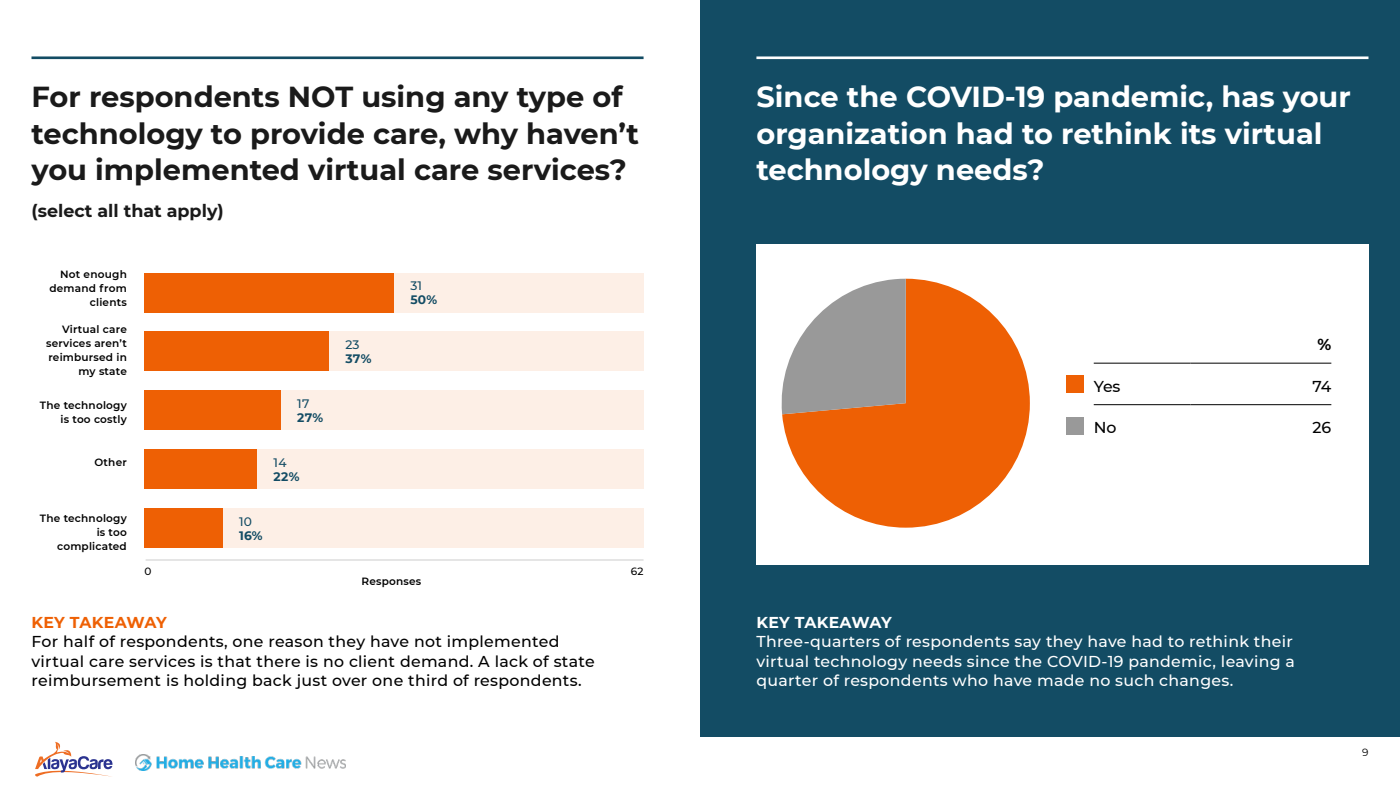
<style>
.page{position:relative;width:1400px;height:788px;background:#fff}
.page>*{position:absolute;margin:0;border:0;box-sizing:border-box;transform-origin:0 0}
.t1{font:700 28.88px/36.8px "Montserrat";color:#1a1a1a}
.t2{font:700 28.88px/36.8px "Montserrat";color:#fff}
.t3{font:700 17.5px "Montserrat";color:#1a1a1a}
.t4{font:500 15.75px/19.2px "Montserrat";letter-spacing:.02em;color:#000}
.t5{font:500 15.75px/19.2px "Montserrat";letter-spacing:.02em;color:#fff}
.t6{font:700 15.75px "Montserrat";letter-spacing:.015em;color:#ee6004}
.t7{font:700 15.75px "Montserrat";letter-spacing:.015em;color:#fff}
.t8{font:700 15.75px "Montserrat";color:#000}
.t9{font:700 12.25px "Montserrat";letter-spacing:.02em;color:#134c64}
.t10{font:500 12.25px "Montserrat";letter-spacing:.02em;color:#134c64}
.t11{font:600 10.5px/14px "Montserrat";letter-spacing:.02em;color:#000;text-align:right}
.t12{font:500 10.5px "Montserrat";color:#000}
.t13{font:10.5px "Montserrat";color:#000}
</style>
<div class="page">
<div style="left:700px;top:0;width:700px;height:737px;background:#134c64"></div>
<hr style="left:32px;top:56px;width:612px;height:3px;background:#134c64">
<hr style="left:756px;top:56px;width:613px;height:3px;background:#fff">
<svg style="left:35px;top:741px;width:78px;height:36px"></svg>
<img style="left:136px;top:754px;width:210px;height:16px">
<div style="left:756px;top:244px;width:613px;height:320px;background:#fff"></div>
<div style="left:144px;top:273px;width:500px;height:40px;background:#fdefe6"></div>
<div style="left:144px;top:331px;width:500px;height:40px;background:#fdefe6"></div>
<div style="left:144px;top:390px;width:500px;height:40px;background:#fdefe6"></div>
<div style="left:144px;top:449px;width:500px;height:40px;background:#fdefe6"></div>
<div style="left:144px;top:508px;width:500px;height:40px;background:#fdefe6"></div>
<div style="left:144px;top:273px;width:250px;height:40px;background:#ee6004"></div>
<div style="left:144px;top:331px;width:185px;height:40px;background:#ee6004"></div>
<div style="left:144px;top:390px;width:137px;height:40px;background:#ee6004"></div>
<div style="left:144px;top:449px;width:113px;height:40px;background:#ee6004"></div>
<div style="left:144px;top:508px;width:79px;height:40px;background:#ee6004"></div>
<hr style="left:146px;top:559px;width:498px;height:1px;background:#ccc">
<hr style="left:1094px;top:363px;width:96px;height:1px;background:#000">
<hr style="left:1190px;top:363px;width:141px;height:1px;background:#000">
<hr style="left:1094px;top:404px;width:96px;height:1px;background:#000">
<hr style="left:1190px;top:404px;width:141px;height:1px;background:#000">
<div style="left:1066px;top:375px;width:18px;height:18px;background:#ee6004"></div>
<div style="left:1066px;top:417px;width:18px;height:18px;background:#999"></div>
<svg style="left:782px;top:279px;width:248px;height:248px;fill:#ee6004"></svg>
<svg style="left:781px;top:279px;width:125px;height:135px"></svg>
<h1 class="t1" style="left:32px;top:80px;width:609px">For respondents NOT using any type of technology to provide care, why haven’t you implemented virtual care services?</h1>
<p class="t3" style="left:32px;top:203px;width:194px">(select all that apply)</p>
<p class="t11" style="left:49px;top:267px;width:79px">Not enough demand from clients</p>
<p class="t11" style="left:46px;top:322px;width:82px">Virtual care services aren’t reimbursed in my state</p>
<p class="t11" style="left:40px;top:397px;width:88px">The technology is too costly</p>
<p class="t11" style="left:95px;top:455px;width:34px">Other</p>
<p class="t11" style="left:40px;top:510px;width:88px">The technology is too complicated</p>
<p class="t10" style="left:297px;top:397px;width:14px">17</p>
<p class="t9" style="left:297px;top:412px;width:28px">27%</p>
<p class="t10" style="left:274px;top:457px;width:14px">14</p>
<p class="t9" style="left:274px;top:471px;width:27px">22%</p>
<p class="t10" style="left:239px;top:515px;width:14px">10</p>
<p class="t9" style="left:239px;top:530px;width:25px">16%</p>
<p class="t10" style="left:345px;top:338px;width:16px">23</p>
<p class="t9" style="left:345px;top:353px;width:28px">37%</p>
<p class="t10" style="left:410px;top:279px;width:13px">31</p>
<p class="t9" style="left:410px;top:294px;width:28px">50%</p>
<p class="t12" style="left:144px;top:566px;width:9px">0</p>
<p class="t12" style="left:631px;top:566px;width:14px">62</p>
<p class="t11" style="left:362px;top:574px;width:61px">Responses</p>
<p class="t6" style="left:32px;top:615px;width:137px">KEY TAKEAWAY</p>
<p class="t4" style="left:32px;top:632px;width:565px">For half of respondents, one reason they have not implemented virtual care services is that there is no client demand. A lack of state reimbursement is holding back just over one third of respondents.</p>
<h1 class="t2" style="left:756px;top:80px;width:596px">Since the COVID-19 pandemic, has your organization had to rethink its virtual technology needs?</h1>
<p class="t8" style="left:1318px;top:337px;width:15px">%</p>
<p class="t4" style="left:1094px;top:377px;width:28px">Yes</p>
<p class="t4" style="left:1312px;top:377px;width:20px">74</p>
<p class="t4" style="left:1094px;top:418px;width:24px">No</p>
<p class="t4" style="left:1313px;top:418px;width:20px">26</p>
<p class="t7" style="left:756px;top:615px;width:137px">KEY TAKEAWAY</p>
<p class="t5" style="left:756px;top:632px;width:540px">Three-quarters of respondents say they have had to rethink their virtual technology needs since the COVID-19 pandemic, leaving a quarter of respondents who have made no such changes.</p>
<p class="t13" style="left:1362px;top:748px;width:8px">9</p>
</div>
